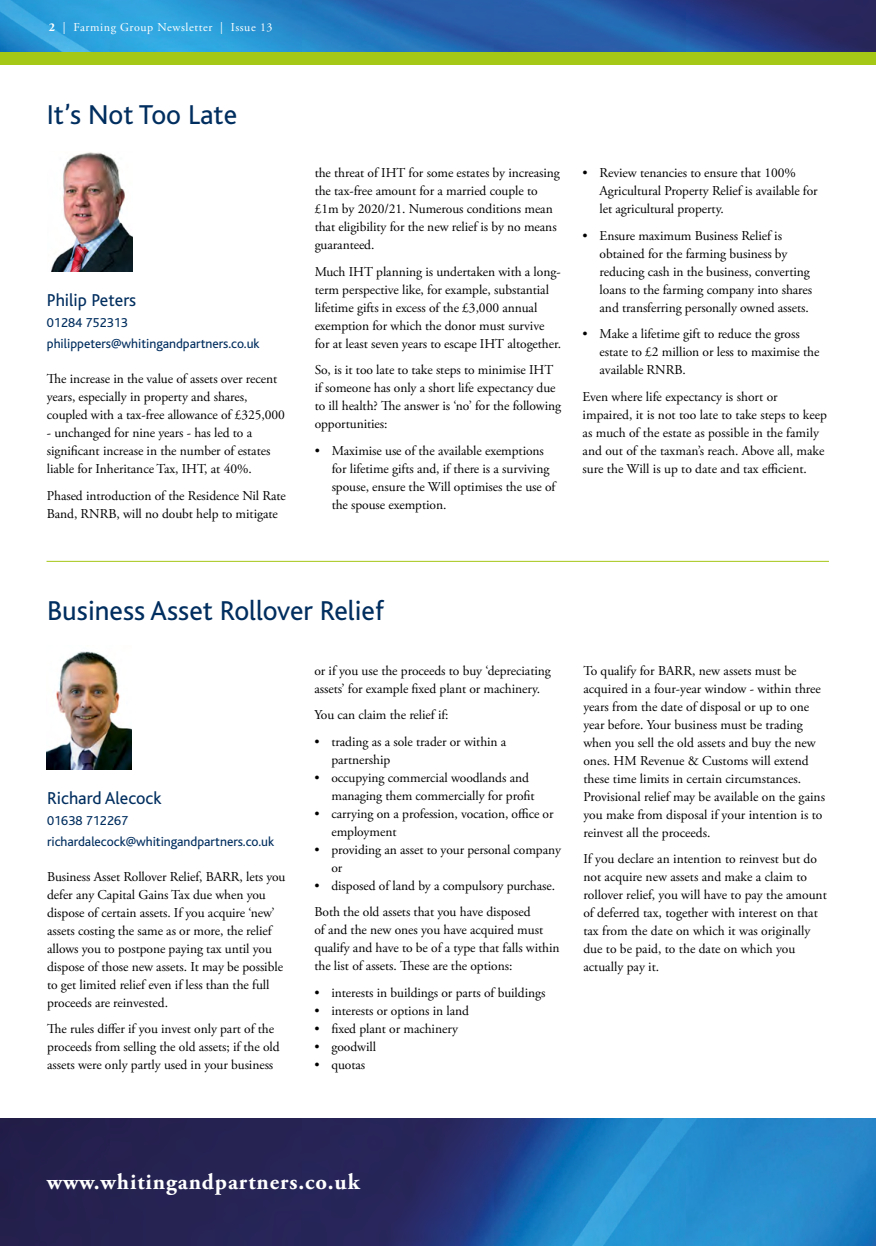
<style>
.page{position:relative;width:876px;height:1246px;background:#fff}
.page>*{position:absolute;margin:0;border:0;box-sizing:border-box;transform-origin:0 0}
.t1{font:28.5px "Bliss";color:#002e5f}
.t2{font:700 22.5px "Adobe Garamond Pro";letter-spacing:.04em;color:#fff}
.t3{font:18px "Bliss";color:#002e5f}
.t4{font:13.5px/18px "Adobe Garamond Pro";letter-spacing:-.005em;color:#000}
.t5{font:13.5px/21px "Bliss";color:#002e5f}
.t6{font:12px "Adobe Garamond Pro";letter-spacing:.05em;color:#fff}
.s1{font-weight:700}
</style>
<div class="page">
<img style="left:0;top:0;width:876px;height:52px">
<div style="left:0;top:52px;width:876px;height:12px;background:#a5c715"></div>
<img style="left:0;top:1118px;width:876px;height:128px">
<hr style="left:47px;top:561px;width:782px;height:1px;background:#a5c715">
<img style="left:51px;top:152px;width:81px;height:119px">
<img style="left:47px;top:651px;width:85px;height:119px">
<p class="t6" style="left:49px;top:20px;width:225px"><span class="s1">2</span> | Farming Group Newsletter | Issue 13</p>
<h1 class="t1" style="left:47px;top:99px;width:192px">It’s Not Too Late</h1>
<h3 class="t3" style="left:47px;top:291px;width:91px">Philip Peters</h3>
<p class="t5" style="left:47px;top:312px;width:214px">01284 752313 philippeters@whitingandpartners.co.uk</p>
<p class="t4" style="left:47px;top:370px;width:240px">The increase in the value of assets over recent years, especially in property and shares, coupled with a tax-free allowance of £325,000</p>
<p class="t4" style="left:47px;top:424px;width:225px">- unchanged for nine years - has led to a significant increase in the number of estates liable for Inheritance Tax, IHT, at 40%.</p>
<p class="t4" style="left:47px;top:487px;width:241px">Phased introduction of the Residence Nil Rate<br>Band, RNRB, will no doubt help to mitigate</p>
<p class="t4" style="left:315px;top:164px;width:247px">the threat of IHT for some estates by increasing the tax-free amount for a married couple to £1m by 2020/21. Numerous conditions mean that eligibility for the new relief is by no means guaranteed.</p>
<p class="t4" style="left:315px;top:263px;width:248px">Much IHT planning is undertaken with a long&shy;term perspective like, for example, substantial lifetime gifts in excess of the £3,000 annual exemption for which the donor must survive for at least seven years to escape IHT altogether.</p>
<p class="t4" style="left:315px;top:361px;width:248px">So, is it too late to take steps to minimise IHT if someone has only a short life expectancy due to ill health? The answer is ‘no’ for the following opportunities:</p>
<p class="t4" style="left:332px;top:442px;width:225px;text-indent:-17px">• Maximise use of the available exemptions for lifetime gifts and, if there is a surviving spouse, ensure the Will optimises the use of the spouse exemption.</p>
<p class="t4" style="left:600px;top:164px;width:220px;text-indent:-17px">• Review tenancies to ensure that 100%<br>Agricultural Property Relief is available for let agricultural property.</p>
<p class="t4" style="left:600px;top:227px;width:214px;text-indent:-17px">• Ensure maximum Business Relief is obtained for the farming business by reducing cash in the business, converting loans to the farming company into shares and transferring personally owned assets.</p>
<p class="t4" style="left:600px;top:325px;width:221px;text-indent:-17px">• Make a lifetime gift to reduce the gross estate to £2 million or less to maximise the available RNRB.</p>
<p class="t4" style="left:583px;top:388px;width:246px">Even where life expectancy is short or impaired, it is not too late to take steps to keep as much of the estate as possible in the family and out of the taxman’s reach. Above all, make sure the Will is up to date and tax efficient.</p>
<h1 class="t1" style="left:47px;top:596px;width:338px">Business Asset Rollover Relief</h1>
<h3 class="t3" style="left:47px;top:788px;width:116px">Richard Alecock</h3>
<p class="t5" style="left:47px;top:810px;width:229px">01638 712267 richardalecock@whitingandpartners.co.uk</p>
<p class="t4" style="left:47px;top:868px;width:240px">Business Asset Rollover Relief, BARR, lets you defer any Capital Gains Tax due when you dispose of certain assets. If you acquire ‘new’ assets costing the same as or more, the relief allows you to postpone paying tax until you dispose of those new assets. It may be possible to get limited relief even if less than the full proceeds are reinvested.</p>
<p class="t4" style="left:47px;top:1020px;width:234px">The rules differ if you invest only part of the proceeds from selling the old assets; if the old assets were only partly used in your business</p>
<p class="t4" style="left:314px;top:662px;width:238px">or if you use the proceeds to buy ‘depreciating assets’ for example fixed plant or machinery.</p>
<p class="t4" style="left:314px;top:706px;width:136px">You can claim the relief if:</p>
<p class="t4" style="left:331px;top:733px;width:176px;text-indent:-17px">• trading as a sole trader or within a partnership</p>
<p class="t4" style="left:331px;top:769px;width:205px;text-indent:-17px">• occupying commercial woodlands and managing them commercially for profit</p>
<p class="t4" style="left:331px;top:805px;width:224px;text-indent:-17px">• carrying on a profession, vocation, office or employment</p>
<p class="t4" style="left:331px;top:841px;width:231px;text-indent:-17px">• providing an asset to your personal company or</p>
<p class="t4" style="left:314px;top:872px;width:242px;line-height:26.5px">• disposed of land by a compulsory purchase.<br>Both the old assets that you have disposed</p>
<p class="t4" style="left:314px;top:921px;width:247px">of and the new ones you have acquired must qualify and have to be of a type that falls within the list of assets. These are the options:</p>
<p class="t4" style="left:314px;top:984px;width:232px">• interests in buildings or parts of buildings</p>
<p class="t4" style="left:314px;top:1002px;width:156px">• interests or options in land</p>
<p class="t4" style="left:314px;top:1020px;width:145px">• fixed plant or machinery</p>
<p class="t4" style="left:314px;top:1038px;width:63px">• goodwill</p>
<p class="t4" style="left:314px;top:1056px;width:52px">• quotas</p>
<p class="t4" style="left:583px;top:662px;width:243px">To qualify for BARR, new assets must be acquired in a four-year window - within three years from the date of disposal or up to one year before. Your business must be trading when you sell the old assets and buy the new ones. HM Revenue &amp; Customs will extend these time limits in certain circumstances.<br>Provisional relief may be available on the gains you make from disposal if your intention is to reinvest all the proceeds.</p>
<p class="t4" style="left:583px;top:850px;width:245px">If you declare an intention to reinvest but do not acquire new assets and make a claim to rollover relief, you will have to pay the amount of deferred tax, together with interest on that tax from the date on which it was originally due to be paid, to the date on which you actually pay it.</p>
<h2 class="t2" style="left:47px;top:1169px;width:314px">www.whitingandpartners.co.uk</h2>
</div>
